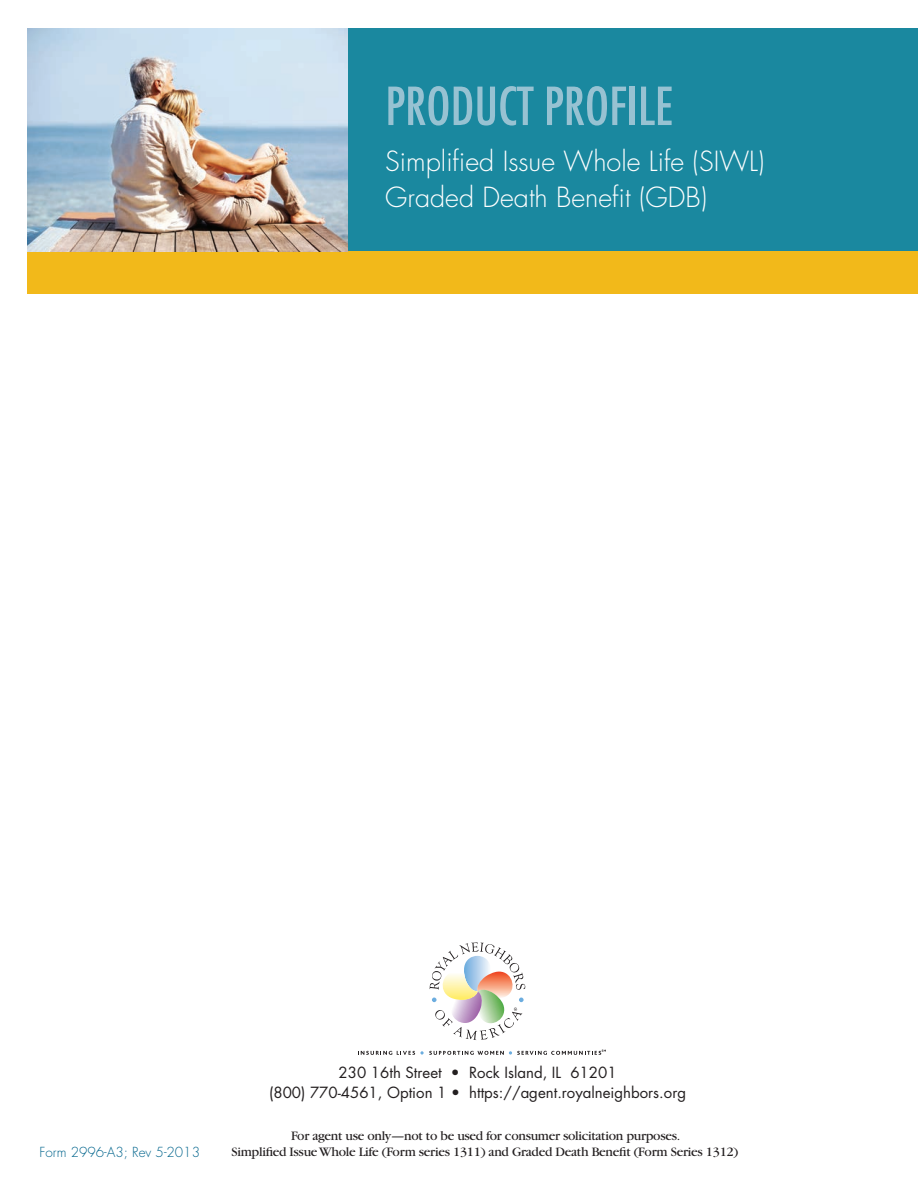
<style>
.page{position:relative;width:918px;height:1188px;background:#fff}
.page>*{position:absolute;margin:0;border:0;box-sizing:border-box;transform-origin:0 0}
.t1{font:condensed 51px "Futura Std";color:#97c2d2}
.t2{font:300 27px "Futura Std";color:#fff}
.t3{font:15px "Futura Std";color:#231f20}
.t4{font:13.5px "Garamond";letter-spacing:-.02em;color:#231f20}
.t5{font:300 13.5px "Futura Std";color:#00648c}
</style>
<div class="page">
<div style="left:27px;top:28px;width:891px;height:223px;background:#1a889f"></div>
<div style="left:27px;top:251px;width:891px;height:42px;background:#f2b91a"></div>
<svg style="left:358px;top:1050px;width:248px;height:5px"></svg>
<svg style="left:430px;top:942px;width:95px;height:98px"></svg>
<img style="left:27px;top:28px;width:321px;height:224px">
<p class="t1" style="left:385px;top:76px;width:289px">PRODUCT PROFILE</p>
<p class="t2" style="left:385px;top:145px;width:381px">Simplified Issue Whole Life (SIWL)</p>
<p class="t2" style="left:385px;top:181px;width:323px">Graded Death Benefit (GDB)</p>
<p class="t5" style="left:39px;top:1144px;width:162px">Form 2996-A3; Rev 5-2013</p>
<p class="t3" style="left:339px;top:1063px;width:279px">230 16th Street • Rock Island, IL 61201</p>
<p class="t3" style="left:269px;top:1083px;width:418px">(800) 770-4561, Option 1 • https://agent.royalneighbors.org</p>
<p class="t4" style="left:291px;top:1128px;width:391px">For agent use only—not to be used for consumer solicitation purposes.</p>
<p class="t4" style="left:232px;top:1145px;width:508px">Simplified Issue Whole Life (Form series 1311) and Graded Death Benefit (Form Series 1312)</p>
</div>
